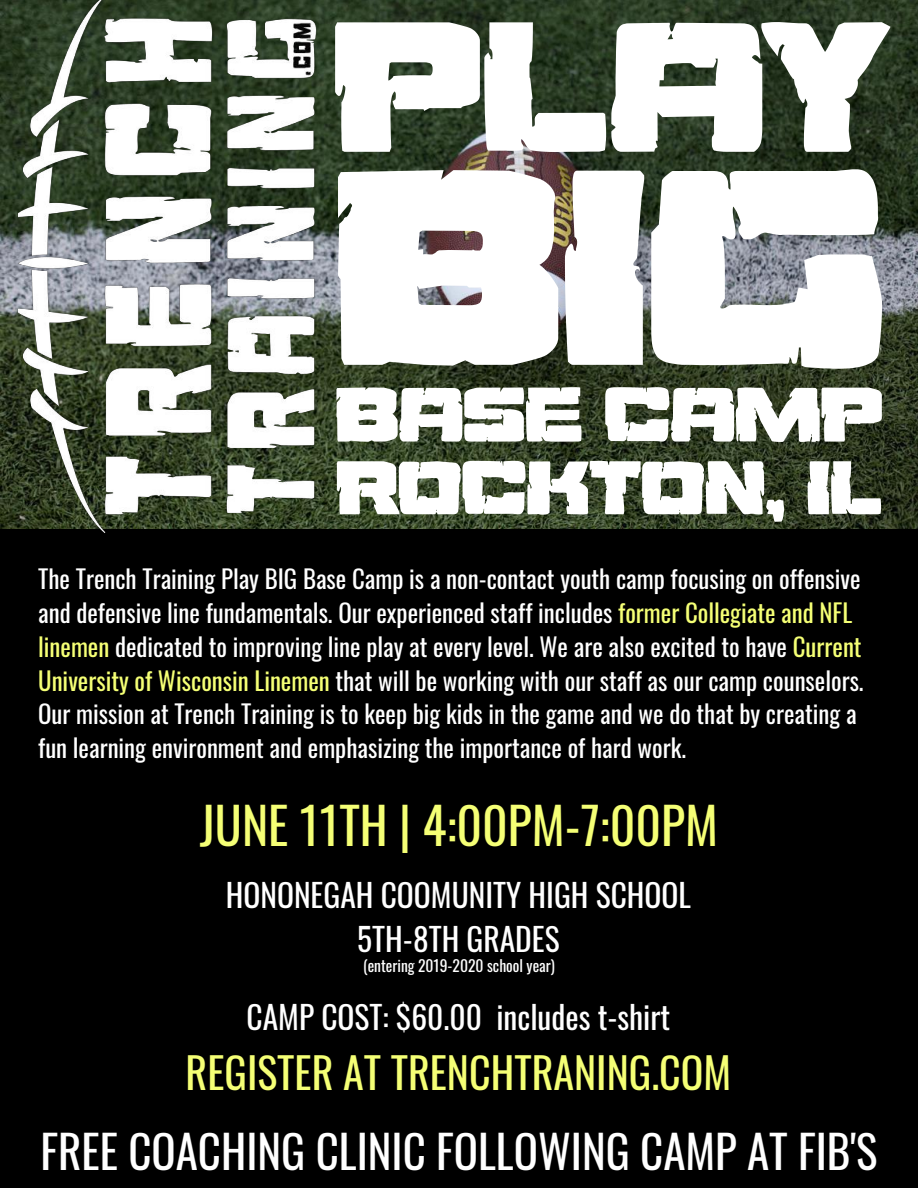
<style>
.page{position:relative;width:918px;height:1188px;background:#000}
.page>*{position:absolute;margin:0;border:0;box-sizing:border-box;transform-origin:0 0}
.t1{font:280.2px "Ore Crusher";color:#fff}
.t2{font:186.75px "Ore Crusher";color:#fff}
.t3{font:77.85px "Ore Crusher";color:#fff}
.t4{font:76.5px "Ore Crusher";color:#fff}
.t5{font:49.8px "Oswald";color:#f5ff75}
.t6{font:45px "Oswald";color:#fff}
.t7{font:42px "Oswald";color:#f5ff75}
.t8{font:31.5px/43.8px "Oswald";color:#fff;text-align:center}
.t9{font:24.9px/33.8px "Oswald";color:#fff}
.t10{font:15.6px "Oswald";color:#fff}
.s1{color:#f5ff75}
</style>
<div class="page">
<img style="left:0;top:0;width:918px;height:529px">
<img style="left:18px;top:0;width:318px;height:533px">
<h2 class="t2" style="left:333px;top:4px;width:555px">PLAY</h2>
<h1 class="t1" style="left:335px;top:143px;width:552px">BIG</h1>
<h3 class="t3" style="left:336px;top:380px;width:549px">BASE CAMP</h3>
<h3 class="t4" style="left:336px;top:454px;width:548px">ROCKTON, IL</h3>
<p class="t9" style="left:38px;top:561px;width:827px">The Trench Training Play BIG Base Camp is a non-contact youth camp focusing on offensive and defensive line fundamentals. Our experienced staff includes <span class="s1">former Collegiate and NFL linemen</span> dedicated to improving line play at every level. We are also excited to have <span class="s1">Current University of Wisconsin Linemen</span> that will be working with our staff as our camp counselors.<br>Our mission at Trench Training is to keep big kids in the game and we do that by creating a fun learning environment and emphasizing the importance of hard work.</p>
<h3 class="t5" style="left:200px;top:787px;width:520px">JUNE 11TH | 4:00PM-7:00PM</h3>
<p class="t8" style="left:226px;top:872px;width:467px">HONONEGAH COOMUNITY HIGH SCHOOL<br>5TH-8TH GRADES</p>
<p class="t10" style="left:363px;top:953px;width:193px">(entering 2019-2020 school year)</p>
<p class="t8" style="left:247px;top:994px;width:425px">CAMP COST: $60.00 includes t-shirt</p>
<h3 class="t7" style="left:186px;top:1040px;width:547px">REGISTER AT TRENCHTRANING.COM</h3>
<h3 class="t6" style="left:40px;top:1116px;width:838px">FREE COACHING CLINIC FOLLOWING CAMP AT FIB'S</h3>
</div>
